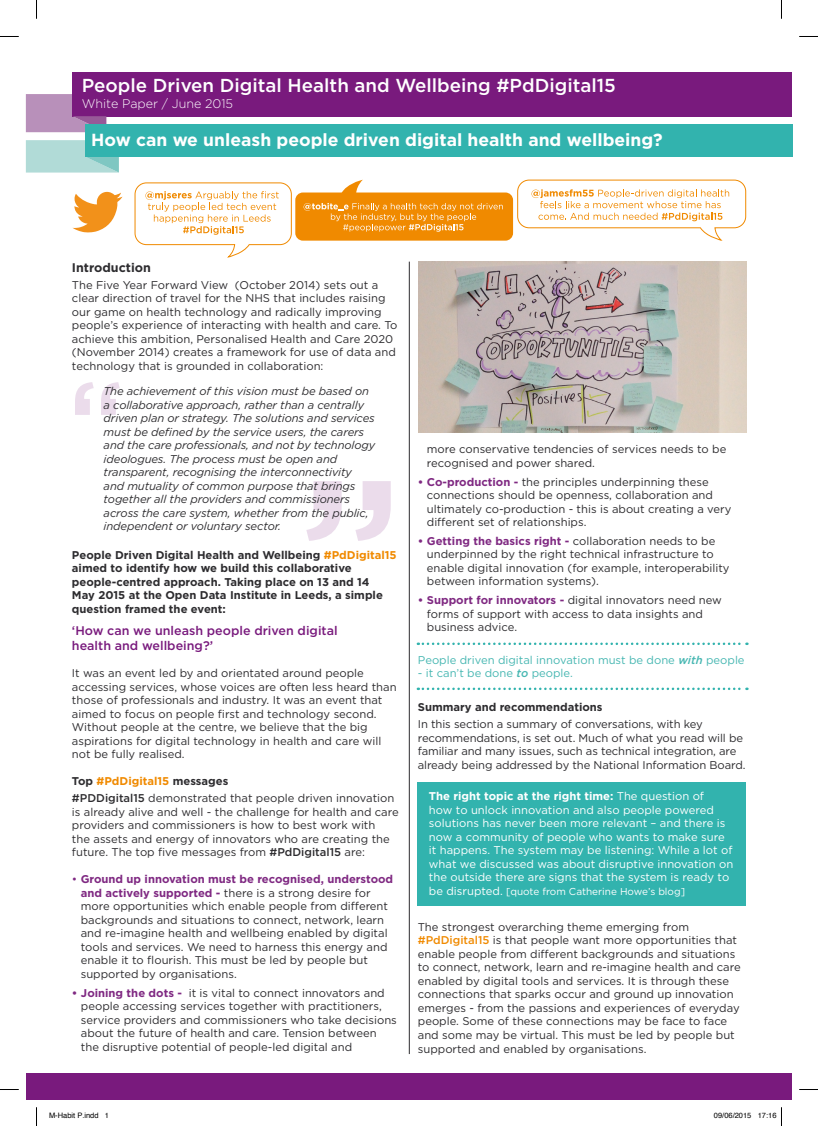
<style>
.page{position:relative;width:818px;height:1126px;background:#fff}
.page>*{position:absolute;margin:0;border:0;box-sizing:border-box;transform-origin:0 0}
.t1{font:500 18.75px "Gotham";color:#fff}
.t2{font:700 17.5px "Gotham";color:#fff}
.t3{font:500 12.5px/15px "Gotham";color:#791a7d}
.t4{font:300 12.5px "Gotham";color:#fff}
.t5{font:700 12.5px "Gotham";color:#2d2c2f}
.t6{font:11.25px/13.5px "Gotham";color:#2d2c2f}
.t7{font:italic 11.25px/13.5px "Gotham";letter-spacing:-.01em;color:#2d2c2f}
.t8{font:11.25px/13.5px "Gotham";color:#fff}
.t9{font:700 11.25px/13.5px "Gotham";color:#2d2c2f}
.t10{font:11.25px "Gotham";color:#47b7b2}
.t11{font:700 11.25px "Gotham";color:#f08a00}
.t12{font:10px "Gotham";color:#fff}
.t13{font:7.5px "Helvetica";color:#000}
.s1{color:#f08a00}
.s2{color:#2d2c2f}
.s3{font-weight:500}
.s4{color:#7f2982}
.s5{font-weight:700;color:#7f2982}
.s6{font-weight:500;font-style:italic}
.s7{font-weight:700}
.s8{font-size:11.25px}
.s9{font-weight:500;color:#f08a00}
</style>
<div class="page">
<svg style="left:306px;top:481px;width:84px;height:60px"></svg>
<svg style="left:75px;top:382px;width:45px;height:33px"></svg>
<div style="left:26px;top:1072px;width:765px;height:27px;background:#791a7d"></div>
<div style="left:417px;top:782px;width:328px;height:123px;background:#32b3ae"></div>
<div style="left:72px;top:72px;width:719px;height:44px;background:#791a7d"></div>
<svg style="left:26px;top:94px;width:80px;height:38px"></svg>
<svg style="left:26px;top:140px;width:93px;height:32px"></svg>
<div style="left:85px;top:124px;width:706px;height:33px;background:#32b3ae"></div>
<hr style="left:409px;top:261px;width:1px;height:792px;background:#2d2c2f">
<svg style="left:417px;top:642px;width:330px;height:3px"></svg>
<svg style="left:417px;top:687px;width:330px;height:3px"></svg>
<img style="left:418px;top:261px;width:327px;height:171px">
<svg style="left:72px;top:192px;width:50px;height:41px"></svg>
<svg style="left:134px;top:179px;width:612px;height:79px"></svg>
<svg style="left:0;top:36px;width:19px;height:1px"></svg>
<svg style="left:799px;top:36px;width:18px;height:1px"></svg>
<svg style="left:0;top:1089px;width:19px;height:1px"></svg>
<svg style="left:799px;top:1089px;width:18px;height:1px"></svg>
<svg style="left:36px;top:0;width:1px;height:19px"></svg>
<svg style="left:36px;top:1107px;width:1px;height:18px"></svg>
<p class="t1" style="left:82px;top:73px;width:535px">People Driven Digital Health and Wellbeing #PdDigital15</p>
<p class="t4" style="left:82px;top:96px;width:153px">White Paper / June 2015</p>
<p class="t2" style="left:91px;top:128px;width:572px">How can we unleash people driven digital health and wellbeing?</p>
<p class="t5" style="left:72px;top:259px;width:80px">Introduction</p>
<p class="t6" style="left:72px;top:278px;width:327px">The Five Year Forward View (October 2014) sets out a clear direction of travel for the NHS that includes raising our game on health technology and radically improving people’s experience of interacting with health and care. To achieve this ambition, Personalised Health and Care 2020 (November 2014) creates a framework for use of data and technology that is grounded in collaboration:</p>
<p class="t7" style="left:104px;top:384px;width:273px">The achievement of this vision must be based on a collaborative approach, rather than a centrally driven plan or strategy. The solutions and services must be defined by the service users, the carers and the care professionals, and not by technology ideologues. The process must be open and transparent, recognising the interconnectivity and mutuality of common purpose that brings together all the providers and commissioners across the care system, whether from the public, independent or voluntary sector.</p>
<p class="t9" style="left:72px;top:548px;width:326px">People Driven Digital Health and Wellbeing <span class="s1">#PdDigital15 </span>aimed to identify how we build this collaborative people-centred approach. Taking place on 13 and 14<br>May 2015 at the Open Data Institute in Leeds, a simple question framed the event:</p>
<p class="t3" style="left:72px;top:623px;width:267px">‘How can we unleash people driven digital health and wellbeing?’</p>
<p class="t6" style="left:72px;top:666px;width:326px">It was an event led by and orientated around people accessing services, whose voices are often less heard than those of professionals and industry. It was an event that aimed to focus on people first and technology second.<br>Without people at the centre, we believe that the big aspirations for digital technology in health and care will not be fully realised.</p>
<p class="t11" style="left:72px;top:773px;width:158px"><span class="s2">Top</span> #PdDigital15 <span class="s2">messages</span></p>
<p class="t6" style="left:72px;top:791px;width:328px"><span class="s3">#PDDigital15</span> demonstrated that people driven innovation is already alive and well - the challenge for health and care providers and commissioners is how to best work with<br>the assets and energy of innovators who are creating the future. The top five messages from <span class="s3">#PdDigital15</span> are:</p>
<p class="t6" style="left:81px;top:872px;width:314px;text-indent:-9px"><span class="s4">•</span> <span class="s5">Ground up innovation must be recognised, understood and actively supported -</span> there is a strong desire for more opportunities which enable people from different backgrounds and situations to connect, network, learn and re-imagine health and wellbeing enabled by digital tools and services. We need to harness this energy and enable it to flourish. This must be led by people but supported by organisations.</p>
<p class="t6" style="left:81px;top:985px;width:317px;text-indent:-9px"><span class="s5">• Joining the dots -</span> it is vital to connect innovators and people accessing services together with practitioners, service providers and commissioners who take decisions about the future of health and care. Tension between the disruptive potential of people-led digital and</p>
<p class="t6" style="left:426px;top:442px;width:301px">more conservative tendencies of services needs to be recognised and power shared.</p>
<p class="t6" style="left:426px;top:474px;width:306px;text-indent:-9px"><span class="s5">• Co-production -</span> the principles underpinning these connections should be openness, collaboration and ultimately co-production - this is about creating a very different set of relationships.</p>
<p class="t6" style="left:426px;top:534px;width:304px;text-indent:-9px"><span class="s5">• Getting the basics right -</span> collaboration needs to be underpinned by the right technical infrastructure to enable digital innovation (for example, interoperability between information systems).</p>
<p class="t6" style="left:426px;top:593px;width:296px;text-indent:-9px"><span class="s5">• Support for innovators -</span> digital innovators need new forms of support with access to data insights and business advice.</p>
<p class="t10" style="left:417px;top:652px;width:328px">People driven digital innovation must be done <span class="s6">with</span> people</p>
<p class="t10" style="left:417px;top:666px;width:156px">- it can’t be done <span class="s6">to</span> people.</p>
<p class="t9" style="left:417px;top:700px;width:186px">Summary and recommendations</p>
<p class="t6" style="left:417px;top:717px;width:329px">In this section a summary of conversations, with key recommendations, is set out. Much of what you read will be familiar and many issues, such as technical integration, are already being addressed by the National Information Board.</p>
<p class="t8" style="left:428px;top:789px;width:306px"><span class="s7">The right topic at the right time:</span> The question of<br>how to unlock innovation and also people powered solutions has never been more relevant – and there is now a community of people who wants to make sure it happens. The system may be listening: While a lot of what we discussed was about disruptive innovation on the outside there are signs that the system is ready to</p>
<p class="t12" style="left:428px;top:884px;width:257px"><span class="s8">be disrupted.</span> [quote from Catherine Howe’s blog]</p>
<p class="t6" style="left:417px;top:919px;width:324px">The strongest overarching theme emerging from <span class="s9">#PdDigital15</span> is that people want more opportunities that enable people from different backgrounds and situations to connect, network, learn and re-imagine health and care enabled by digital tools and services. It is through these connections that sparks occur and ground up innovation emerges - from the passions and experiences of everyday people. Some of these connections may be face to face and some may be virtual. This must be led by people but supported and enabled by organisations.</p>
<p class="t13" style="left:49px;top:1109px;width:62px">M-Habit P.indd 1</p>
<p class="t13" style="left:713px;top:1109px;width:64px">09/06/2015 17:16</p>
</div>
